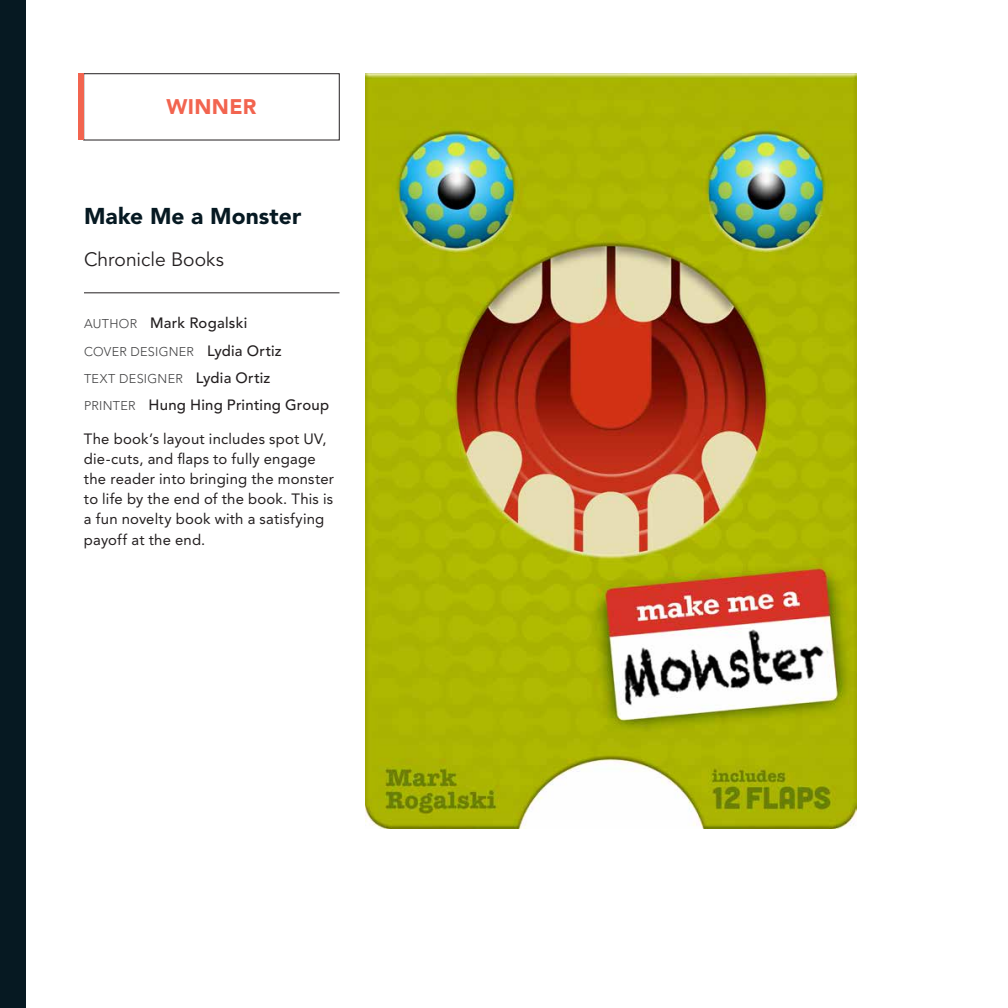
<style>
.page{position:relative;width:1008px;height:1008px;background:#fff}
.page>*{position:absolute;margin:0;border:0;box-sizing:border-box;transform-origin:0 0}
.t1{font:900 22.75px "Avenir LT Std";letter-spacing:.005em;color:#061922}
.t2{font:900 21px "Avenir LT Std";letter-spacing:.015em;color:#f2644f}
.t3{font:19.25px "Avenir LT Std";color:#231f20}
.t4{font:14.88px/20.1px "Avenir LT Std";letter-spacing:.015em;color:#231f20}
.t5{font:500 14.88px "Avenir LT Std";letter-spacing:.015em;color:#231f20}
.t6{font:300 12.6px/27.1px "Avenir LT Std";letter-spacing:.025em;color:#414142}
.s1{font-weight:300;font-size:12.6px;color:#414142}
.s2{font-weight:500;font-size:14.88px;color:#231f20}
</style>
<div class="page">
<div style="left:0;top:0;width:26px;height:1008px;background:#061922"></div>
<img style="left:366px;top:74px;width:491px;height:754px">
<hr style="left:84px;top:293px;width:256px;height:1px;background:#231f20">
<svg style="left:83px;top:73px;width:257px;height:67px"></svg>
<div style="left:79px;top:74px;width:5px;height:66px;background:#f2644f"></div>
<h2 class="t2" style="left:166px;top:94px;width:92px">WINNER</h2>
<h1 class="t1" style="left:84px;top:203px;width:219px">Make Me a Monster</h1>
<p class="t3" style="left:84px;top:249px;width:141px">Chronicle Books</p>
<p class="t5" style="left:84px;top:315px;width:165px"><span class="s1">AUTHOR</span> Mark Rogalski</p>
<p class="t6" style="left:84px;top:338px;width:199px">COVER DESIGNER <span class="s2">Lydia Ortiz<br></span>TEXT DESIGNER <span class="s2">Lydia Ortiz</span></p>
<p class="t5" style="left:84px;top:396px;width:247px"><span class="s1">PRINTER</span> Hung Hing Printing Group</p>
<p class="t4" style="left:84px;top:429px;width:252px">The book’s layout includes spot UV, die-cuts, and flaps to fully engage the reader into bringing the monster to life by the end of the book. This is a fun novelty book with a satisfying payoff at the end.</p>
</div>
